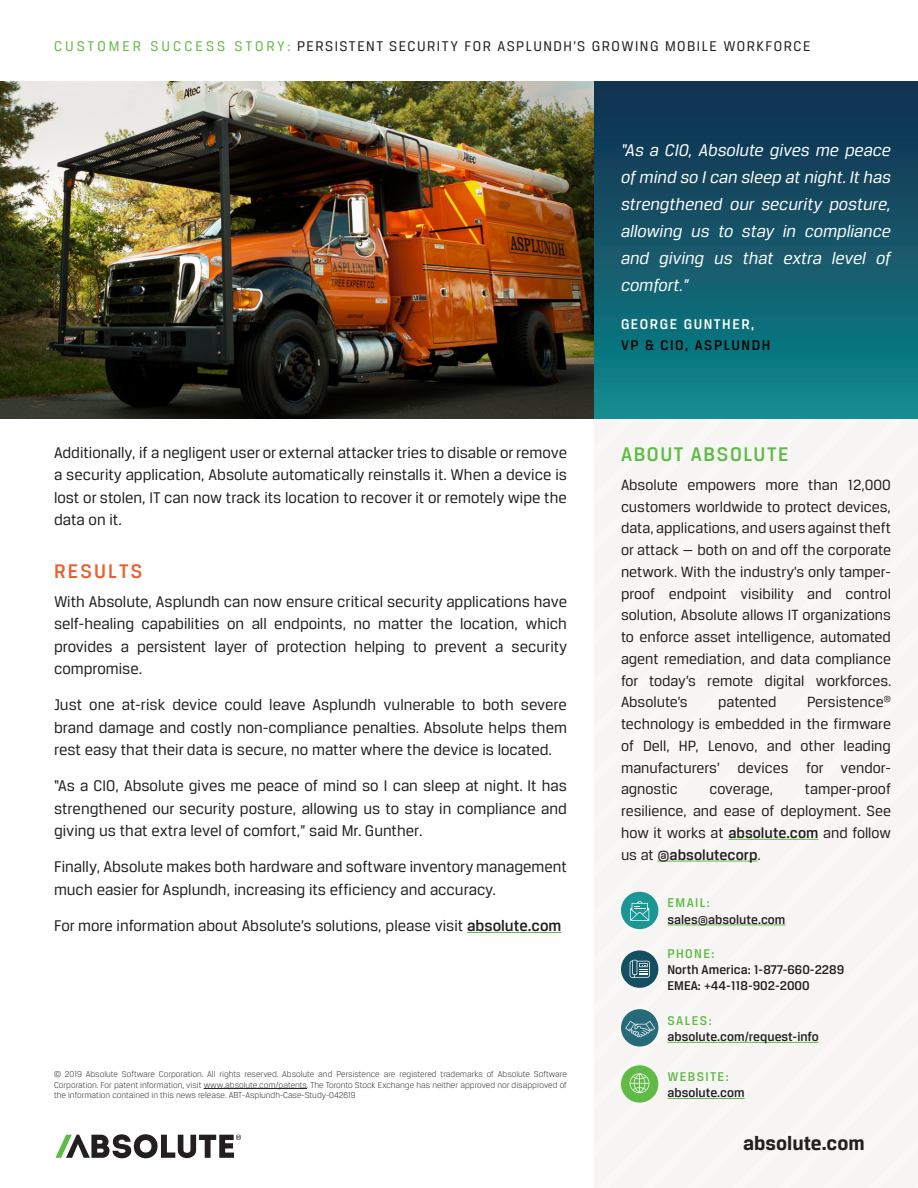
<style>
.page{position:relative;width:918px;height:1188px;background:#fff}
.page>*{position:absolute;margin:0;border:0;box-sizing:border-box;transform-origin:0 0}
.t1{font:500 21px "Breuer Text";letter-spacing:.075em;color:#60bb46}
.t2{font:700 21px "Breuer Text";color:#231f20}
.t3{font:500 21px "Breuer Text";letter-spacing:.1em;color:#e8612e}
.t4{font:italic 18px/27px "Breuer Text";color:#fff;text-align:justify}
.t5{font:16.5px/22.5px "Breuer Text";color:#231f20;text-align:justify}
.t6{font:15.75px/21.8px "Breuer Text";color:#231f20;text-align:justify}
.t7{font:15px "Breuer Text";letter-spacing:.1em;color:#231f20}
.t8{font:500 15px "Breuer Text";letter-spacing:.1em;color:#040503}
.t9{font:500 15px "Breuer Text";letter-spacing:.1em;color:#fff}
.t10{font:500 13.5px/16.2px "Breuer Text";color:#231f20}
.t11{font:500 13.5px "Breuer Text";letter-spacing:.1em;color:#60bb46}
.footnote{font:300 9px/10.8px "Breuer Text";color:#231f20;text-align:justify}
.s1{color:#60bb46}
.s2{font-weight:500}
</style>
<div class="page">
<img style="left:0;top:81px;width:594px;height:337px">
<svg style="left:56px;top:1134px;width:185px;height:24px"></svg>
<hr style="left:467px;top:932px;width:94px;height:1px;background:#60bb46">
<div style="left:594px;top:81px;width:324px;height:337px;background:linear-gradient(to bottom,#132c4d,#10898c)"></div>
<hr style="left:204px;top:1088px;width:103px;height:1px;background:#231f20">
<div style="left:594px;top:418px;width:324px;height:770px;background:#f7f5f4"></div>
<hr style="left:668px;top:1098px;width:77px;height:1px;background:#60bb46">
<p class="t7" style="left:54px;top:38px;width:758px"><span class="s1">CUSTOMER SUCCESS STORY:</span> PERSISTENT SECURITY FOR ASPLUNDH’S GROWING MOBILE WORKFORCE</p>
<p class="t5" style="left:54px;top:441px;width:515px">Additionally, if a negligent user or external attacker tries to disable or remove a security application, Absolute automatically reinstalls it. When a device is lost or stolen, IT can now track its location to recover it or remotely wipe the data on it.</p>
<p class="t3" style="left:54px;top:559px;width:90px">RESULTS</p>
<p class="t5" style="left:54px;top:590px;width:515px">With Absolute, Asplundh can now ensure critical security applications have self-healing capabilities on all endpoints, no matter the location, which provides a persistent layer of protection helping to prevent a security compromise.</p>
<p class="t5" style="left:54px;top:693px;width:514px">Just one at-risk device could leave Asplundh vulnerable to both severe brand damage and costly non-compliance penalties. Absolute helps them rest easy that their data is secure, no matter where the device is located.</p>
<p class="t5" style="left:54px;top:774px;width:515px">“As a CIO, Absolute gives me peace of mind so I can sleep at night. It has strengthened our security posture, allowing us to stay in compliance and giving us that extra level of comfort,” said Mr. Gunther.</p>
<p class="t5" style="left:54px;top:855px;width:514px">Finally, Absolute makes both hardware and software inventory management much easier for Asplundh, increasing its efficiency and accuracy.</p>
<p class="t5" style="left:54px;top:914px;width:509px">For more information about Absolute’s solutions, please visit <span class="s2">absolute.com</span></p>
<p class="footnote" style="left:54px;top:1068px;width:515px">© 2019 Absolute Software Corporation. All rights reserved. Absolute and Persistence are registered trademarks of Absolute Software Corporation. For patent information, visit www.absolute.com/patents. The Toronto Stock Exchange has neither approved nor disapproved of the information contained in this news release. ABT-Asplundh-Case-Study-042619</p>
<p class="t4" style="left:621px;top:136px;width:272px">“As a CIO, Absolute gives me peace of mind so I can sleep at night. It has strengthened our security posture, allowing us to stay in compliance and giving us that extra level of comfort.”</p>
<p class="t9" style="left:621px;top:316px;width:135px">GEORGE GUNTHER,</p>
<p class="t8" style="left:621px;top:336px;width:151px">VP &amp; CIO, ASPLUNDH</p>
<p class="t1" style="left:621px;top:443px;width:169px">ABOUT ABSOLUTE</p>
<p class="t6" style="left:621px;top:473px;width:272px">Absolute empowers more than 12,000 customers worldwide to protect devices, data, applications, and users against theft or attack — both on and off the corporate network. With the industry’s only tamper&shy;proof endpoint visibility and control solution, Absolute allows IT organizations to enforce asset intelligence, automated agent remediation, and data compliance for today’s remote digital workforces.<br>Absolute’s</p>
<p class="t6" style="left:621px;top:691px;width:272px;text-indent:186px">Persistence<sup>® </sup>technology is embedded in the firmware of Dell, HP, Lenovo, and other leading manufacturers’ devices for vendor&shy;agnostic</p>
<p class="t6" style="left:718px;top:691px;width:60px">patented</p>
<p class="t6" style="left:621px;top:778px;width:272px;text-indent:184px">tamper-proof resilience, and ease of deployment. See how it works at <span class="s2">absolute.com</span> and follow us at <span class="s2">@absolutecorp</span>.</p>
<p class="t11" style="left:668px;top:895px;width:44px">EMAIL:</p>
<p class="t10" style="left:668px;top:911px;width:119px">sales@absolute.com</p>
<p class="t11" style="left:668px;top:946px;width:49px">PHONE:</p>
<p class="t10" style="left:668px;top:961px;width:178px">North America: 1-877-660-2289<br>EMEA: +44-118-902-2000</p>
<p class="t11" style="left:668px;top:1013px;width:46px">SALES:</p>
<p class="t10" style="left:668px;top:1028px;width:153px">absolute.com/request-info</p>
<p class="t11" style="left:668px;top:1069px;width:63px">WEBSITE:</p>
<p class="t10" style="left:668px;top:1084px;width:79px">absolute.com</p>
<p class="t6" style="left:710px;top:778px;width:65px">coverage,</p>
<p class="t2" style="left:743px;top:1131px;width:123px">absolute.com</p>
</div>
